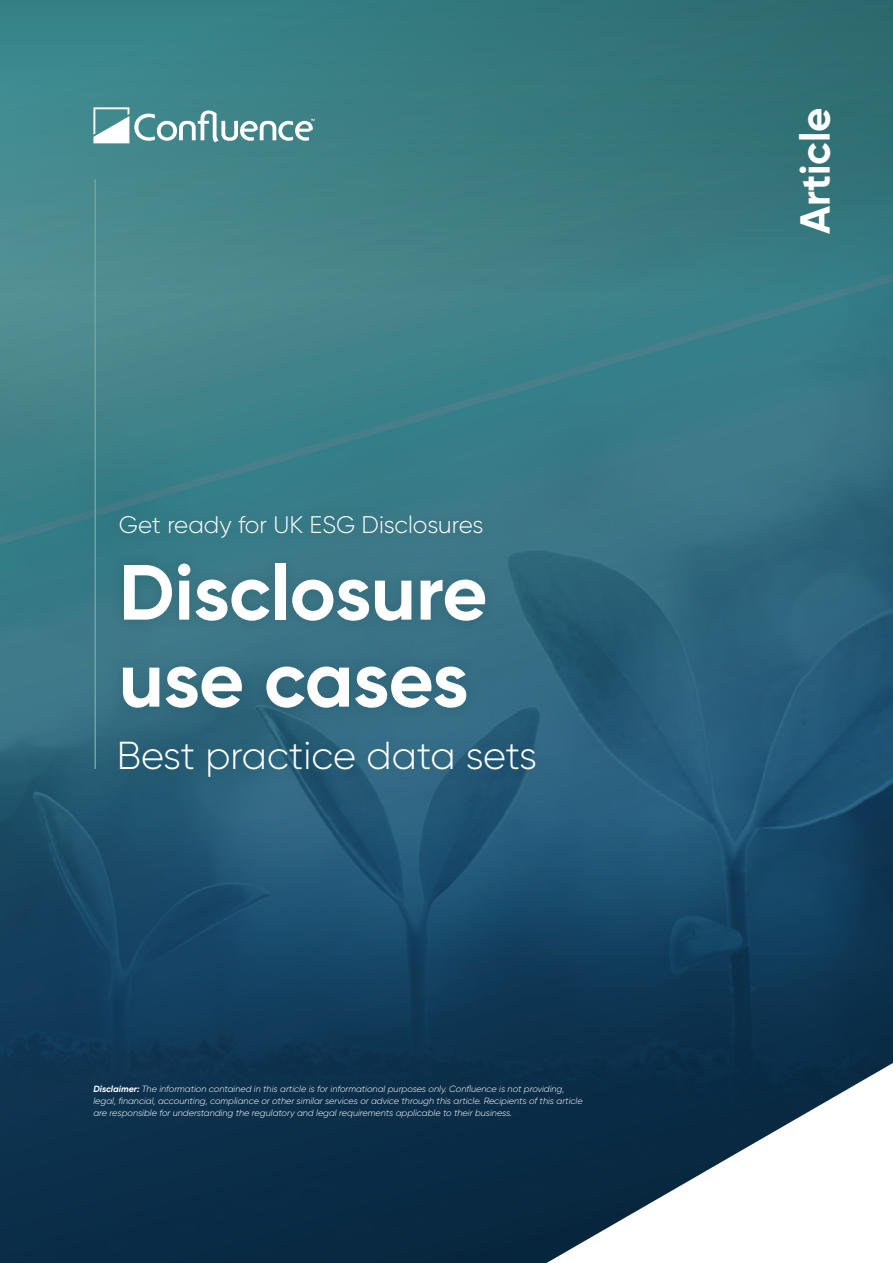
<style>
.page{position:relative;width:893px;height:1263px;background:#fff}
.page>*{position:absolute;margin:0;border:0;box-sizing:border-box;transform-origin:0 0}
.t1{font:700 78px/87px "Gilroy";letter-spacing:-.005em;color:#fff}
.t2{font:700 42px "Gilroy";color:#fff}
.t3{font:300 39px "Gilroy";letter-spacing:-.005em;color:#fff}
.t4{font:300 24px "Gilroy";color:#fff}
.t5{font:italic 300 9px/12px "Gilroy";color:#fff}
.s1{font-weight:700}
</style>
<div class="page">
<img style="left:0;top:0;width:893px;height:1263px">
<svg style="left:547px;top:1063px;width:346px;height:200px"></svg>
<svg style="left:93px;top:107px;width:222px;height:36px"></svg>
<hr style="left:94px;top:179px;width:2px;height:590px;background:#71a3a6">
<div style="left:106px;top:502px;width:443px;height:287px;background:#0b3033;opacity:.2"></div>
<h3 class="t4" style="left:119px;top:510px;width:366px">Get ready for UK ESG Disclosures</h3>
<h1 class="t1" style="left:119px;top:548px;width:370px">Disclosure use cases</h1>
<h3 class="t3" style="left:117px;top:731px;width:422px">Best practice data sets</h3>
<p class="t5" style="left:93px;top:1083px;width:491px"><span class="s1">Disclaimer:</span> The information contained in this article is for informational purposes only. Confluence is not providing, legal, financial, accounting, compliance or other similar services or advice through this article. Recipients of this article are responsible for understanding the regulatory and legal requirements applicable to their business.</p>
<h2 class="t2" style="left:789px;top:234px;width:128px;rotate:-90deg">Article</h2>
</div>
